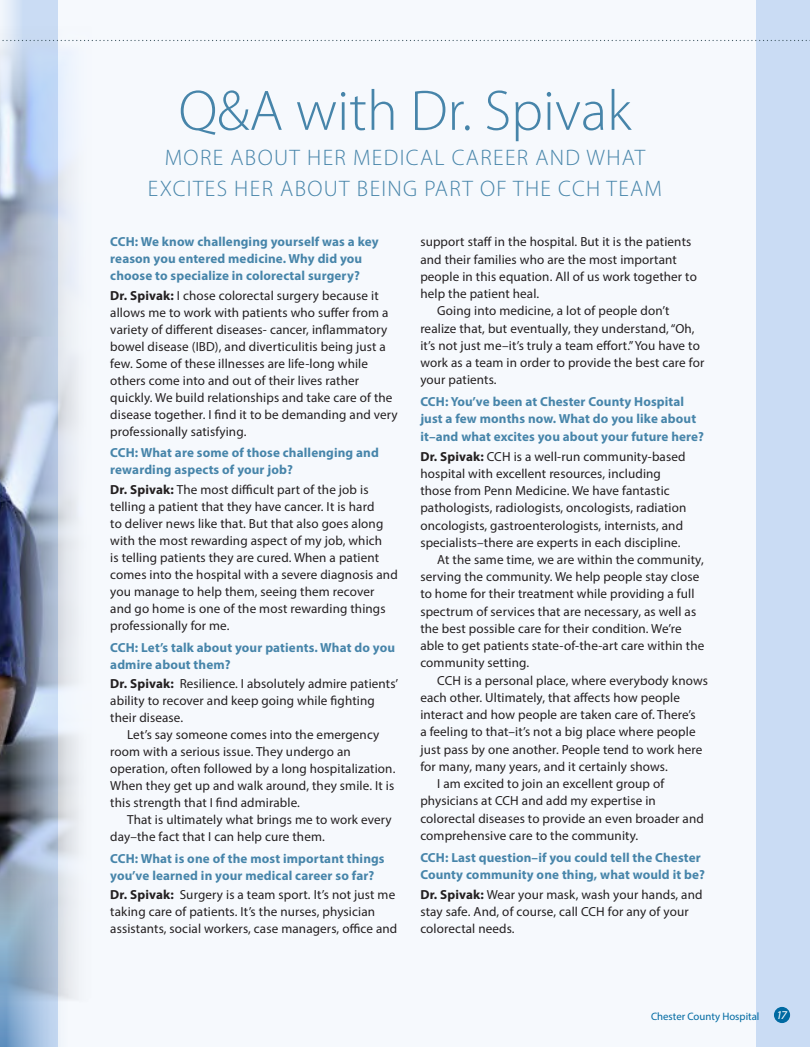
<style>
.page{position:relative;width:810px;height:1047px;background:#fff}
.page>*{position:absolute;margin:0;border:0;box-sizing:border-box;transform-origin:0 0}
.t1{font:300 57.5px "Myriad Pro";color:#4785aa}
.t2{font:300 22.5px/30px "Myriad Pro";letter-spacing:.06em;color:#4785aa;text-align:center}
.t3{font:13.12px/17px "Myriad Pro";letter-spacing:.01em;color:#231f20}
.t4{font:700 13.12px/17px "Myriad Pro";letter-spacing:.01em;color:#4785aa}
.t5{font:italic semi-expanded 11.88px "Myriad Pro";color:#fff}
.t6{font:10.75px "Myriad Pro";color:#006aa2}
.s1{font-weight:700}
</style>
<div class="page">
<div style="left:0;top:0;width:810px;height:1046px;background:#cadcf4"></div>
<div style="left:58px;top:0;width:697px;height:1046px;background:#f6f9fd"></div>
<img style="left:0;top:18px;width:97px;height:890px">
<svg style="left:0;top:817px;width:74px;height:229px"></svg>
<div style="left:774px;top:1006px;width:16px;height:16px;background:#006aa2;border-radius:50%"></div>
<svg style="left:0;top:40px;width:810px;height:1px"></svg>
<h1 class="t1" style="left:179px;top:79px;width:454px">Q&amp;A with Dr. Spivak</h1>
<h2 class="t2" style="left:148px;top:143px;width:516px">MORE ABOUT HER MEDICAL CAREER AND WHAT<br>EXCITES HER ABOUT BEING PART OF THE CCH TEAM</h2>
<p class="t4" style="left:110px;top:233px;width:270px">CCH: We know challenging yourself was a key reason you entered medicine. Why did you choose to specialize in colorectal surgery?</p>
<p class="t3" style="left:110px;top:287px;width:289px"><span class="s1">Dr. Spivak:</span> I chose colorectal surgery because it allows me to work with patients who suffer from a variety of different diseases- cancer, inflammatory bowel disease (IBD), and diverticulitis being just a few. Some of these illnesses are life-long while others come into and out of their lives rather quickly. We build relationships and take care of the disease together. I find it to be demanding and very professionally satisfying.</p>
<p class="t4" style="left:110px;top:444px;width:270px">CCH: What are some of those challenging and rewarding aspects of your job?</p>
<p class="t3" style="left:110px;top:481px;width:289px"><span class="s1">Dr. Spivak:</span> The most difficult part of the job is telling a patient that they have cancer. It is hard<br>to deliver news like that. But that also goes along with the most rewarding aspect of my job, which<br>is telling patients they are cured. When a patient comes into the hospital with a severe diagnosis and you manage to help them, seeing them recover and go home is one of the most rewarding things professionally for me.</p>
<p class="t4" style="left:110px;top:638px;width:286px">CCH: Let’s talk about your patients. What do you admire about them?</p>
<p class="t3" style="left:110px;top:675px;width:289px"><span class="s1">Dr. Spivak:</span> Resilience. I absolutely admire patients’ ability to recover and keep going while fighting their disease.</p>
<p class="t3" style="left:110px;top:726px;width:287px;text-indent:17px">Let’s say someone comes into the emergency room with a serious issue. They undergo an operation, often followed by a long hospitalization.<br>When they get up and walk around, they smile. It is this strength that I find admirable.</p>
<p class="t3" style="left:110px;top:811px;width:283px;text-indent:17px">That is ultimately what brings me to work every day–the fact that I can help cure them.</p>
<p class="t4" style="left:110px;top:849px;width:276px">CCH: What is one of the most important things you’ve learned in your medical career so far?</p>
<p class="t3" style="left:110px;top:886px;width:289px"><span class="s1">Dr. Spivak:</span> Surgery is a team sport. It’s not just me taking care of patients. It’s the nurses, physician assistants, social workers, case managers, office and</p>
<p class="t3" style="left:420px;top:233px;width:273px">support staff in the hospital. But it is the patients</p>
<p class="t3" style="left:420px;top:250px;width:258px">and their families who are the most important</p>
<p class="t3" style="left:420px;top:268px;width:278px">people in this equation. All of us work together to</p>
<p class="t3" style="left:420px;top:285px;width:120px">help the patient heal.</p>
<p class="t3" style="left:437px;top:302px;width:234px">Going into medicine, a lot of people don’t</p>
<p class="t3" style="left:420px;top:319px;width:276px">realize that, but eventually, they understand, “Oh,</p>
<p class="t3" style="left:420px;top:336px;width:281px">it’s not just me–it’s truly a team effort.” You have to</p>
<p class="t3" style="left:420px;top:354px;width:285px">work as a team in order to provide the best care for</p>
<p class="t3" style="left:420px;top:371px;width:78px">your patients.</p>
<p class="t4" style="left:420px;top:392px;width:285px">CCH: You’ve been at Chester County Hospital just a few months now. What do you like about it–and what excites you about your future here?</p>
<p class="t3" style="left:420px;top:447px;width:267px"><span class="s1">Dr. Spivak:</span> CCH is a well-run community-based</p>
<p class="t3" style="left:420px;top:464px;width:242px">hospital with excellent resources, including</p>
<p class="t3" style="left:420px;top:482px;width:251px">those from Penn Medicine. We have fantastic</p>
<p class="t3" style="left:420px;top:499px;width:268px">pathologists, radiologists, oncologists, radiation</p>
<p class="t3" style="left:420px;top:516px;width:264px">oncologists, gastroenterologists, internists, and</p>
<p class="t3" style="left:420px;top:533px;width:262px">specialists–there are experts in each discipline.</p>
<p class="t3" style="left:437px;top:550px;width:268px">At the same time, we are within the community,</p>
<p class="t3" style="left:420px;top:568px;width:281px">serving the community. We help people stay close</p>
<p class="t3" style="left:420px;top:585px;width:276px">to home for their treatment while providing a full</p>
<p class="t3" style="left:420px;top:602px;width:277px">spectrum of services that are necessary, as well as</p>
<p class="t3" style="left:420px;top:619px;width:263px">the best possible care for their condition. We’re</p>
<p class="t3" style="left:420px;top:637px;width:286px">able to get patients state-of-the-art care within the</p>
<p class="t3" style="left:420px;top:654px;width:110px">community setting.</p>
<p class="t3" style="left:437px;top:671px;width:272px">CCH is a personal place, where everybody knows</p>
<p class="t3" style="left:420px;top:688px;width:261px">each other. Ultimately, that affects how people</p>
<p class="t3" style="left:420px;top:706px;width:277px">interact and how people are taken care of. There’s</p>
<p class="t3" style="left:420px;top:723px;width:277px">a feeling to that–it’s not a big place where people</p>
<p class="t3" style="left:420px;top:740px;width:283px">just pass by one another. People tend to work here</p>
<p class="t3" style="left:420px;top:757px;width:249px">for many, many years, and it certainly shows.</p>
<p class="t3" style="left:437px;top:775px;width:228px">I am excited to join an excellent group of</p>
<p class="t3" style="left:420px;top:792px;width:237px">physicians at CCH and add my expertise in</p>
<p class="t3" style="left:420px;top:809px;width:285px">colorectal diseases to provide an even broader and</p>
<p class="t3" style="left:420px;top:826px;width:220px">comprehensive care to the community.</p>
<p class="t4" style="left:420px;top:848px;width:286px">CCH: Last question–if you could tell the Chester<br>County community one thing, what would it be?</p>
<p class="t3" style="left:420px;top:885px;width:284px"><span class="s1">Dr. Spivak:</span> Wear your mask, wash your hands, and stay safe. And, of course, call CCH for any of your colorectal needs.</p>
<p class="t6" style="left:651px;top:1009px;width:110px">Chester County Hospital</p>
<p class="t5" style="left:776px;top:1007px;width:13px">17</p>
</div>
